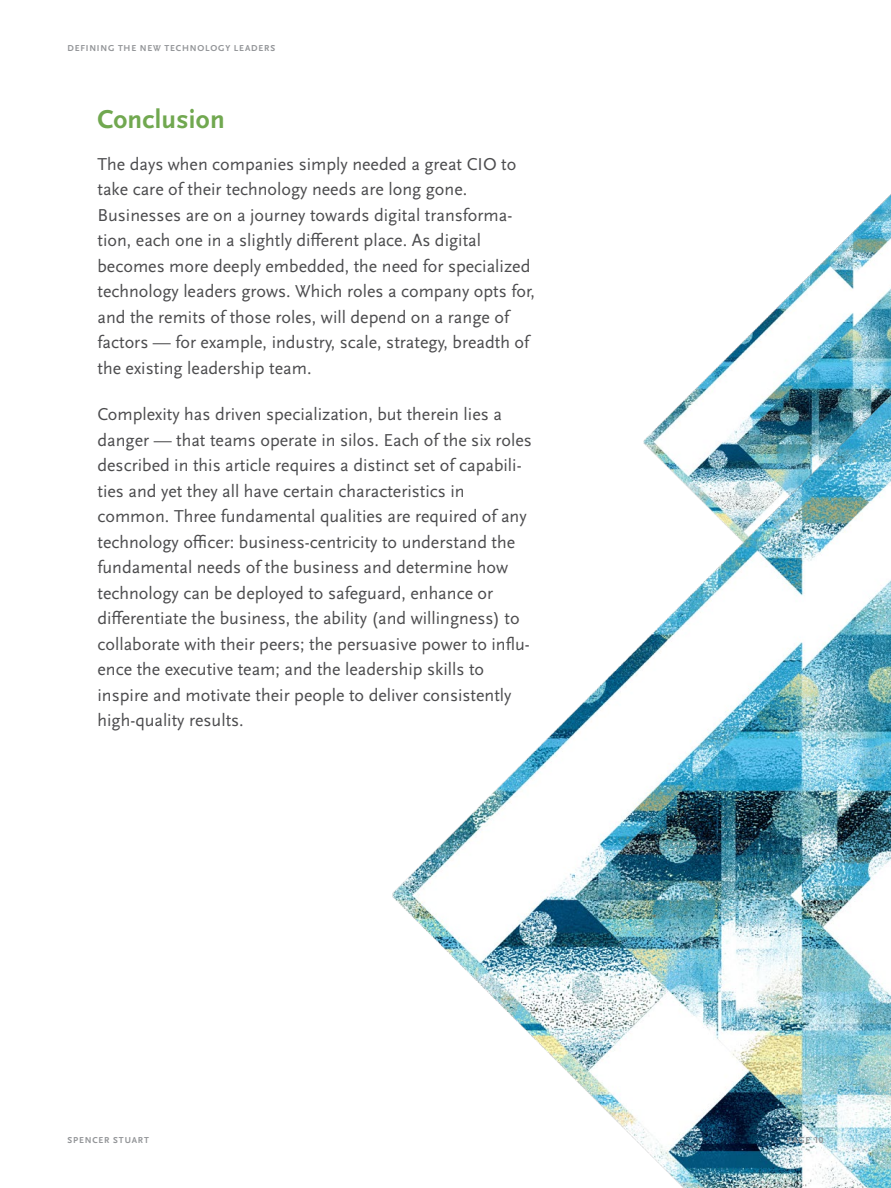
<style>
.page{position:relative;width:891px;height:1188px;background:#fff}
.page>*{position:absolute;margin:0;border:0;box-sizing:border-box;transform-origin:0 0}
.Body-Header_1{font:700 27px "Scala Sans Pro";color:#71a850}
.Body_Text_-_No_Rag{font:18px/25.5px "Scala Sans Pro";color:#4c4c4e}
.t1{font:700 9px "Scala Sans Pro";letter-spacing:.09em;color:#939598}
</style>
<div class="page">
<img style="left:745px;top:194px;width:146px;height:146px">
<img style="left:392px;top:340px;width:499px;height:848px">
<p class="t1" style="left:68px;top:43px;width:209px">DEFINING THE NEW TECHNOLOGY LEADERS</p>
<p class="Body-Header_1" style="left:98px;top:103px;width:129px">Conclusion</p>
<p class="Body_Text_-_No_Rag" style="left:98px;top:151px;width:439px">The days when companies simply needed a great CIO to take care of their technology needs are long gone.<br>Businesses are on a journey towards digital transforma&shy;tion, each one in a slightly different place. As digital becomes more deeply embedded, the need for specialized technology leaders grows. Which roles a company opts for, and the remits of those roles, will depend on a range of factors — for example, industry, scale, strategy, breadth of the existing leadership team.</p>
<p class="Body_Text_-_No_Rag" style="left:98px;top:402px;width:436px">Complexity has driven specialization, but therein lies a danger — that teams operate in silos. Each of the six roles described in this article requires a distinct set of capabili&shy;ties and yet they all have certain characteristics in common. Three fundamental qualities are required of any technology officer: business-centricity to understand the fundamental needs of the business and determine how technology can be deployed to safeguard, enhance or differentiate the business, the ability (and willingness) to collaborate with their peers; the persuasive power to influ&shy;ence the executive team; and the leadership skills to inspire and motivate their people to deliver consistently high-quality results.</p>
<p class="t1" style="left:68px;top:1135px;width:83px">SPENCER STUART</p>
<p class="t1" style="left:787px;top:1135px;width:38px">PAGE 10</p>
</div>
